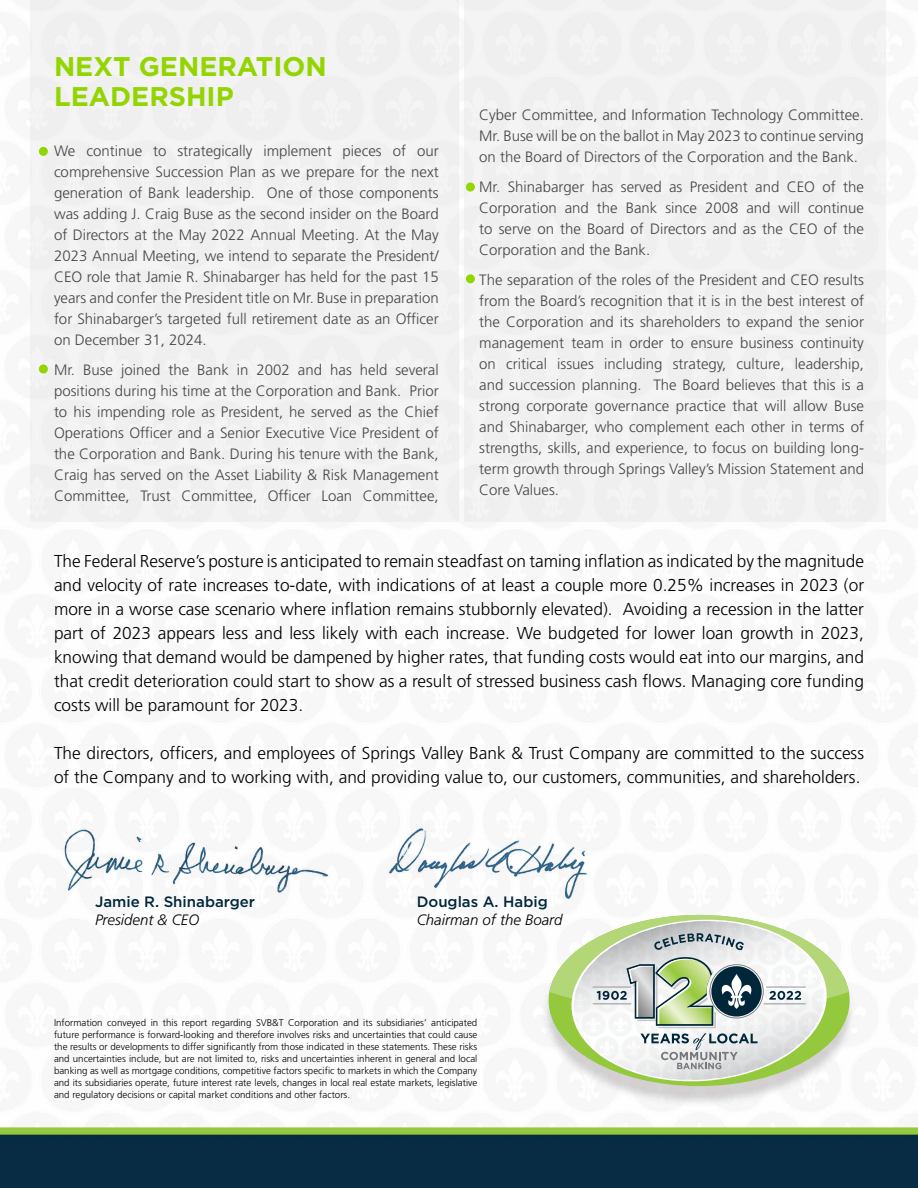
<style>
.page{position:relative;width:918px;height:1188px;background:#fff}
.page>*{position:absolute;margin:0;border:0;box-sizing:border-box;transform-origin:0 0}
.t1{font:700 27px/30px "Gotham";color:#93d500}
.t2{font:300 17.25px/24px "Frutiger";color:#000;text-align:justify}
.t3{font:300 15px/21px "Frutiger";color:#464547;text-align:justify}
.t4{font:500 15px "Gotham";color:#00263a}
.t5{font:italic 300 15px "Frutiger";color:#000}
.t6{font:300 9.75px/12px "Frutiger";color:#000;text-align:justify}
</style>
<div class="page">
<img style="left:0;top:3px;width:918px;height:1185px">
<div style="left:30px;top:0;width:429px;height:522px;background:#efeff0"></div>
<div style="left:464px;top:0;width:422px;height:522px;background:#efeff0"></div>
<svg style="left:549px;top:915px;width:300px;height:170px"></svg>
<div style="left:39px;top:147px;width:9px;height:9px;background:#93d500;border-radius:50%"></div>
<div style="left:39px;top:365px;width:9px;height:9px;background:#93d500;border-radius:50%"></div>
<div style="left:466px;top:274px;width:9px;height:9px;background:#93d500;border-radius:50%"></div>
<div style="left:466px;top:183px;width:9px;height:9px;background:#93d500;border-radius:50%"></div>
<h1 class="t1" style="left:54px;top:51px;width:274px">NEXT GENERATION<br>LEADERSHIP</h1>
<p class="t3" style="left:54px;top:140px;width:386px">We continue to strategically implement pieces of our comprehensive Succession Plan as we prepare for the next generation of Bank leadership. One of those components was adding J. Craig Buse as the second insider on the Board of Directors at the May 2022 Annual Meeting. At the May 2023 Annual Meeting, we intend to separate the President/ CEO role that Jamie R. Shinabarger has held for the past 15 years and confer the President title on Mr. Buse in preparation for Shinabarger’s targeted full retirement date as an Officer on December 31, 2024.</p>
<p class="t3" style="left:54px;top:359px;width:386px">Mr. Buse joined the Bank in 2002 and has held several positions during his time at the Corporation and Bank. Prior to his impending role as President, he served as the Chief Operations Officer and a Senior Executive Vice President of the Corporation and Bank. During his tenure with the Bank, Craig has served on the Asset Liability &amp; Risk Management Committee, Trust Committee, Officer Loan Committee,</p>
<p class="t3" style="left:479px;top:104px;width:386px">Cyber Committee, and Information Technology Committee.<br>Mr. Buse will be on the ballot in May 2023 to continue serving on the Board of Directors of the Corporation and the Bank.</p>
<p class="t3" style="left:479px;top:176px;width:386px">Mr. Shinabarger has served as President and CEO of the Corporation and the Bank since 2008 and will continue to serve on the Board of Directors and as the CEO of the Corporation and the Bank.</p>
<p class="t3" style="left:479px;top:269px;width:386px">The separation of the roles of the President and CEO results from the Board’s recognition that it is in the best interest of the Corporation and its shareholders to expand the senior management team in order to ensure business continuity on critical issues including strategy, culture, leadership, and succession planning. The Board believes that this is a strong corporate governance practice that will allow Buse and Shinabarger, who complement each other in terms of strengths, skills, and experience, to focus on building long&shy;term growth through Springs Valley’s Mission Statement and Core Values.</p>
<p class="t2" style="left:54px;top:549px;width:812px">The Federal Reserve’s posture is anticipated to remain steadfast on taming inflation as indicated by the magnitude and velocity of rate increases to-date, with indications of at least a couple more 0.25% increases in 2023 (or more in a worse case scenario where inflation remains stubbornly elevated). Avoiding a recession in the latter part of 2023 appears less and less likely with each increase. We budgeted for lower loan growth in 2023, knowing that demand would be dampened by higher rates, that funding costs would eat into our margins, and that credit deterioration could start to show as a result of stressed business cash flows. Managing core funding costs will be paramount for 2023.</p>
<p class="t2" style="left:54px;top:741px;width:812px">The directors, officers, and employees of Springs Valley Bank &amp; Trust Company are committed to the success of the Company and to working with, and providing value to, our customers, communities, and shareholders.</p>
<p class="t4" style="left:95px;top:892px;width:162px">Jamie R. Shinabarger</p>
<p class="t5" style="left:95px;top:912px;width:106px">President &amp; CEO</p>
<p class="t4" style="left:417px;top:892px;width:133px">Douglas A. Habig</p>
<p class="t5" style="left:417px;top:912px;width:147px">Chairman of the Board</p>
<p class="t6" style="left:54px;top:1017px;width:425px">Information conveyed in this report regarding SVB&amp;T Corporation and its subsidiaries’ anticipated future performance is forward-looking and therefore involves risks and uncertainties that could cause the results or developments to differ significantly from those indicated in these statements. These risks and uncertainties include, but are not limited to, risks and uncertainties inherent in general and local banking as well as mortgage conditions, competitive factors specific to markets in which the Company and its subsidiaries operate, future interest rate levels, changes in local real estate markets, legislative and regulatory decisions or capital market conditions and other factors.</p>
</div>
